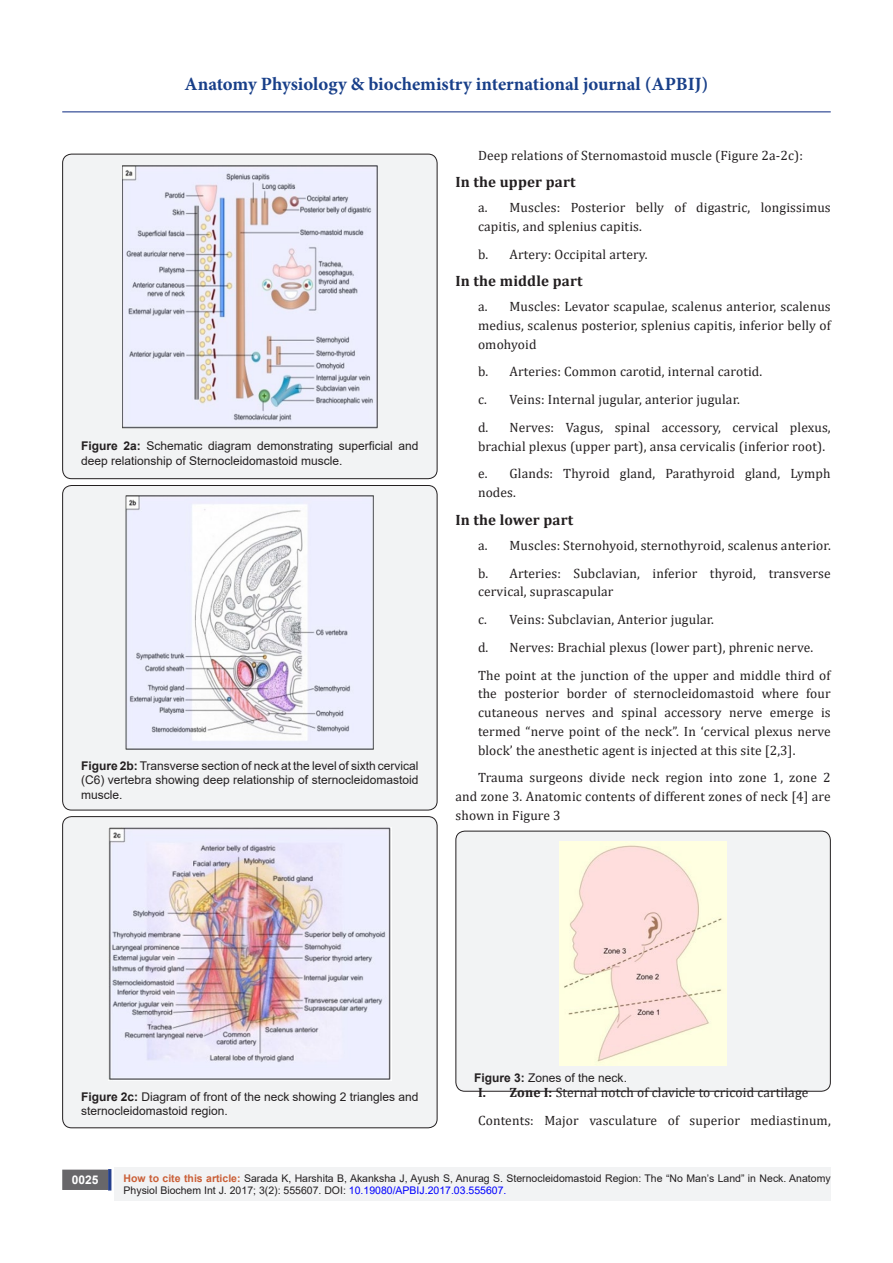
<style>
.page{position:relative;width:893px;height:1263px;background:#fff}
.page>*{position:absolute;margin:0;border:0;box-sizing:border-box;transform-origin:0 0}
.t1{font:700 18.75px "Minion Pro";color:#183f89}
.t2{font:700 15px "Cambria";letter-spacing:.01em;color:#231f20}
.t3{font:13.5px/18.8px "Cambria";letter-spacing:.01em;color:#231f20}
.t4{font:12px/14.4px "Arial";color:#231f20}
.t5{font:700 12px "Arial";color:#fff}
.t6{font:10.5px/12.6px "Arial";color:#231f20}
.s1{font-weight:700}
.s2{font-weight:700;color:#ca5f37}
.s3{color:#00f}
</style>
<div class="page">
<div style="left:63px;top:1170px;width:44px;height:19px;background:#68676a"></div>
<div style="left:62px;top:1169px;width:46px;height:21px;border:2px solid #68676a"></div>
<div style="left:108px;top:1169px;width:3px;height:21px;background:#183f89;border:2px solid #253f8e"></div>
<hr style="left:62px;top:111px;width:769px;height:1px;background:#253f8e">
<div style="left:115px;top:1167px;width:716px;height:34px;background:#f2f3f4"></div>
<div style="left:63px;top:154px;width:374px;height:325px;background:#f2f3f4;border-radius:9px"></div>
<div style="left:62px;top:154px;width:375px;height:325px;border:1px solid #231f20;border-radius:9px"></div>
<img style="left:122px;top:166px;width:255px;height:262px">
<div style="left:63px;top:485px;width:374px;height:325px;background:#f2f3f4;border-radius:9px"></div>
<div style="left:62px;top:485px;width:375px;height:325px;border:1px solid #231f20;border-radius:9px"></div>
<img style="left:126px;top:495px;width:248px;height:255px">
<div style="left:63px;top:817px;width:374px;height:311px;background:#f2f3f4;border-radius:9px"></div>
<div style="left:62px;top:816px;width:375px;height:312px;border:1px solid #231f20;border-radius:9px"></div>
<img style="left:108px;top:828px;width:284px;height:253px">
<div style="left:456px;top:831px;width:374px;height:260px;background:#f2f3f4;border-radius:9px"></div>
<div style="left:455px;top:831px;width:376px;height:260px;border:1px solid #231f20;border-radius:9px"></div>
<img style="left:559px;top:842px;width:168px;height:223px">
<h1 class="t1" style="left:185px;top:71px;width:525px">Anatomy Physiology &amp; biochemistry international journal (APBIJ)</h1>
<p class="t4" style="left:81px;top:439px;width:339px"><span class="s1">Figure 2a:</span> Schematic diagram demonstrating superficial and deep relationship of Sternocleidomastoid muscle.</p>
<p class="t4" style="left:81px;top:758px;width:339px;text-align:justify"><span class="s1">Figure 2b:</span> Transverse section of neck at the level of sixth cervical (C6) vertebra showing deep relationship of sternocleidomastoid muscle.</p>
<p class="t3" style="left:478px;top:146px;width:327px">Deep relations of Sternomastoid muscle (Figure 2a-2c):</p>
<p class="t2" style="left:455px;top:172px;width:122px">In the upper part</p>
<p class="t3" style="left:478px;top:198px;width:354px">a. Muscles: Posterior belly of digastric, longissimus capitis, and splenius capitis.</p>
<p class="t3" style="left:478px;top:245px;width:171px">b. Artery: Occipital artery.</p>
<p class="t2" style="left:455px;top:271px;width:129px">In the middle part</p>
<p class="t3" style="left:478px;top:297px;width:354px;text-align:justify">a. Muscles: Levator scapulae, scalenus anterior, scalenus medius, scalenus posterior, splenius capitis, inferior belly of omohyoid</p>
<p class="t3" style="left:478px;top:362px;width:286px">b. Arteries: Common carotid, internal carotid.</p>
<p class="t3" style="left:478px;top:390px;width:263px">c. Veins: Internal jugular, anterior jugular.</p>
<p class="t3" style="left:478px;top:418px;width:354px">d. Nerves: Vagus, spinal accessory, cervical plexus, brachial plexus (upper part), ansa cervicalis (inferior root).</p>
<p class="t3" style="left:478px;top:464px;width:354px">e. Glands: Thyroid gland, Parathyroid gland, Lymph nodes.</p>
<p class="t2" style="left:455px;top:509px;width:119px">In the lower part</p>
<p class="t3" style="left:478px;top:536px;width:354px">a. Muscles: Sternohyoid, sternothyroid, scalenus anterior.</p>
<p class="t3" style="left:478px;top:563px;width:354px">b. Arteries: Subclavian, inferior thyroid, transverse cervical, suprascapular</p>
<p class="t3" style="left:478px;top:610px;width:238px">c. Veins: Subclavian, Anterior jugular.</p>
<p class="t3" style="left:478px;top:638px;width:337px">d. Nerves: Brachial plexus (lower part), phrenic nerve.</p>
<p class="t3" style="left:478px;top:665px;width:354px;text-align:justify">The point at the junction of the upper and middle third of the posterior border of sternocleidomastoid where four cutaneous nerves and spinal accessory nerve emerge is termed “nerve point of the neck”. In ‘cervical plexus nerve block’ the anesthetic agent is injected at this site [2,3].</p>
<p class="t3" style="left:455px;top:768px;width:377px;text-align:justify;text-indent:22px">Trauma surgeons divide neck region into zone 1, zone 2 and zone 3. Anatomic contents of different zones of neck [4] are shown in Figure 3</p>
<p class="t4" style="left:81px;top:1089px;width:339px"><span class="s1">Figure 2c:</span> Diagram of front of the neck showing 2 triangles and sternocleidomastoid region.</p>
<p class="t4" style="left:474px;top:1071px;width:154px"><span class="s1">Figure 3:</span> Zones of the neck.</p>
<p class="t3" style="left:478px;top:1083px;width:332px"><span class="s1">I. Zone I:</span> Sternal notch of clavicle to cricoid cartilage</p>
<p class="t3" style="left:478px;top:1111px;width:354px">Contents: Major vasculature of superior mediastinum,</p>
<p class="t5" style="left:72px;top:1171px;width:28px">0025</p>
<p class="t6" style="left:124px;top:1171px;width:709px"><span class="s2">How to cite this article:</span> Sarada K, Harshita B, Akanksha J, Ayush S, Anurag S. Sternocleidomastoid Region: The “No Man’s Land” in Neck. Anatomy<br>Physiol Biochem Int J. 2017; 3(2): 555607. DOI: <span class="s3">10.19080/APBIJ.2017.03.555607.</span></p>
</div>
